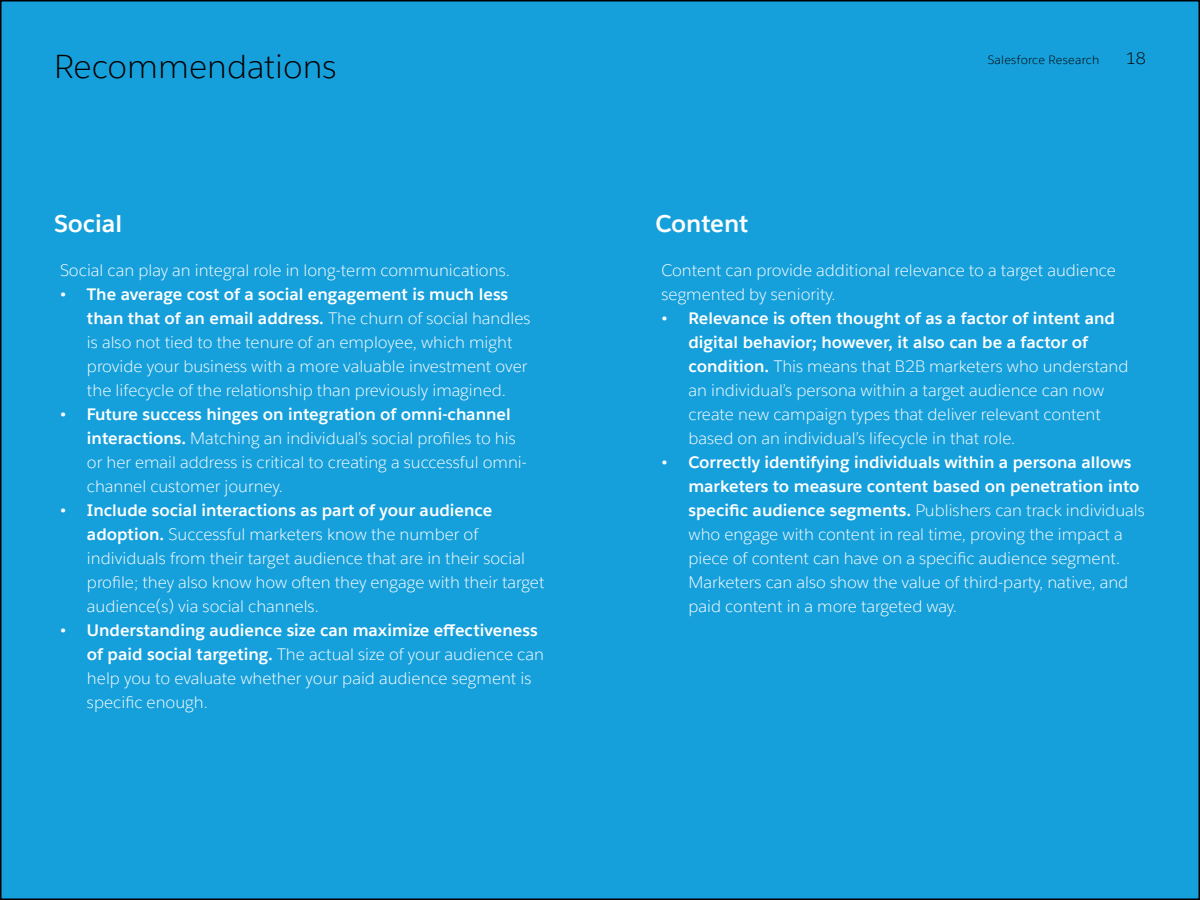
<style>
.page{position:relative;width:1200px;height:900px;background:#fff}
.page>*{position:absolute;margin:0;border:0;box-sizing:border-box;transform-origin:0 0}
.t1{font:300 33px "Salesforce Sans";color:#000}
.t2{font:700 24px "Salesforce Sans";color:#fff}
.t3{font:300 16.5px/24px "Salesforce Sans";color:#fff}
.t4{font:300 16.5px "Salesforce Sans";color:#000}
.t5{font:300 12px "Salesforce Sans";letter-spacing:.025em;color:#000}
.s1{font-weight:700}
</style>
<div class="page">
<div style="left:1px;top:1px;width:1198px;height:898px;background:#16a0db"></div>
<h1 class="t1" style="left:54px;top:46px;width:284px">Recommendations</h1>
<p class="t5" style="left:988px;top:53px;width:113px">Salesforce Research</p>
<p class="t4" style="left:1126px;top:48px;width:22px">18</p>
<h2 class="t2" style="left:54px;top:208px;width:70px">Social</h2>
<h2 class="t2" style="left:656px;top:208px;width:94px">Content</h2>
<p class="t3" style="left:60px;top:258px;width:451px">Social can play an integral role in long-term communications.</p>
<p class="t3" style="left:87px;top:282px;width:445px;text-indent:-27px"><span class="s1">• The average cost of a social engagement is much less than that of an email address.</span> The churn of social handles is also not tied to the tenure of an employee, which might provide your business with a more valuable investment over the lifecycle of the relationship than previously imagined.</p>
<p class="t3" style="left:87px;top:402px;width:441px;text-indent:-27px"><span class="s1">• Future success hinges on integration of omni-channel interactions.</span> Matching an individual’s social profiles to his or her email address is critical to creating a successful omni&shy;channel customer journey.</p>
<p class="t3" style="left:87px;top:498px;width:459px;text-indent:-27px"><span class="s1">• Include social interactions as part of your audience adoption.</span> Successful marketers know the number of individuals from their target audience that are in their social profile; they also know how often they engage with their target audience(s) via social channels.</p>
<p class="t3" style="left:87px;top:618px;width:458px;text-indent:-27px"><span class="s1">• Understanding audience size can maximize effectiveness of paid social targeting.</span> The actual size of your audience can help you to evaluate whether your paid audience segment is specific enough.</p>
<p class="t3" style="left:662px;top:258px;width:456px">Content can provide additional relevance to a target audience segmented by seniority.</p>
<p class="t3" style="left:688px;top:306px;width:441px;text-indent:-27px"><span class="s1">• Relevance is often thought of as a factor of intent and digital behavior; however, it also can be a factor of condition.</span> This means that B2B marketers who understand an individual’s persona within a target audience can now create new campaign types that deliver relevant content based on an individual’s lifecycle in that role.</p>
<p class="t3" style="left:688px;top:450px;width:458px;text-indent:-27px"><span class="s1">• Correctly identifying individuals within a persona allows marketers to measure content based on penetration into specific audience segments.</span> Publishers can track individuals who engage with content in real time, proving the impact a piece of content can have on a specific audience segment.<br>Marketers can also show the value of third-party, native, and paid content in a more targeted way.</p>
</div>
